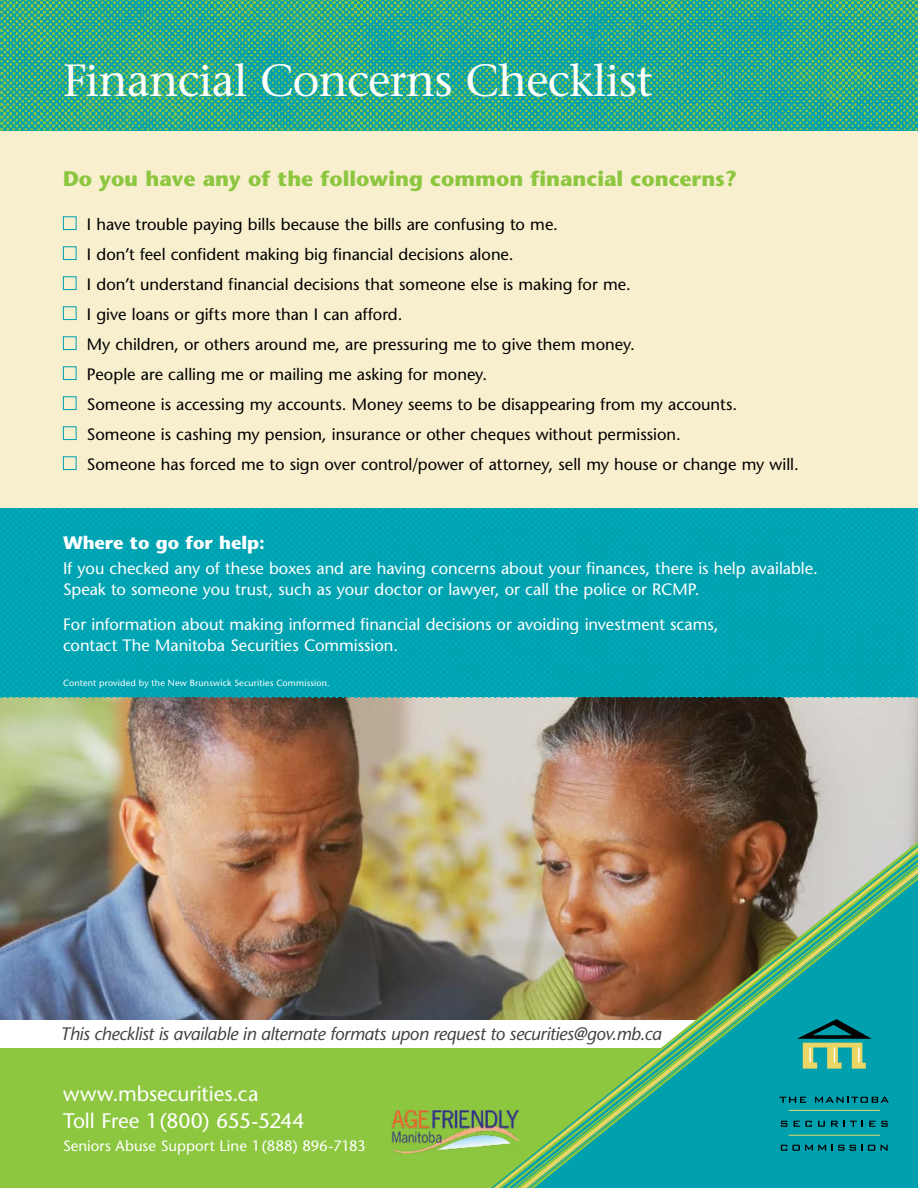
<style>
.page{position:relative;width:918px;height:1188px;background:#fff}
.page>*{position:absolute;margin:0;border:0;box-sizing:border-box;transform-origin:0 0}
.t1{font:500 45px "Stone Serif Std";letter-spacing:-.02em;color:#fff}
.t2{font:700 21px "Stone Sans Std";color:#8dc63f}
.t3{font:500 21px/27px "Stone Sans Std";letter-spacing:-.005em;color:#fff}
.t4{font:italic 500 18px "Stone Sans Std";letter-spacing:-.02em;color:#414042}
.t5{font:700 18px "Stone Sans Std";color:#fff}
.t6{font:500 16.5px/30px "Stone Sans Std";color:#000}
.t7{font:500 16.5px/21px "Stone Sans Std";color:#fff}
.t8{font:500 15px "Stone Sans Std";letter-spacing:.005em;color:#fff}
.t9{font:500 9px "Stone Sans Std";letter-spacing:.02em;color:#fff}
</style>
<div class="page">
<img style="left:0;top:698px;width:918px;height:322px">
<div style="left:0;top:0;width:918px;height:551px;background:#f7efce"></div>
<img style="left:0;top:508px;width:918px;height:190px">
<div style="left:0;top:1048px;width:918px;height:140px;background:#8dc63f"></div>
<svg style="left:447px;top:821px;width:471px;height:199px;background:#a18a71"></svg>
<img style="left:453px;top:828px;width:465px;height:360px">
<img style="left:0;top:0;width:918px;height:130px">
<div style="left:63px;top:216px;width:13px;height:14px;border:1px solid #00a0af"></div>
<div style="left:63px;top:246px;width:13px;height:14px;border:1px solid #00a0af"></div>
<div style="left:63px;top:276px;width:13px;height:14px;border:1px solid #00a0af"></div>
<div style="left:63px;top:306px;width:13px;height:14px;border:1px solid #00a0af"></div>
<div style="left:63px;top:336px;width:13px;height:14px;border:1px solid #00a0af"></div>
<div style="left:63px;top:366px;width:13px;height:14px;border:1px solid #00a0af"></div>
<div style="left:63px;top:396px;width:13px;height:14px;border:1px solid #00a0af"></div>
<div style="left:63px;top:426px;width:13px;height:14px;border:1px solid #00a0af"></div>
<div style="left:63px;top:456px;width:13px;height:14px;border:1px solid #00a0af"></div>
<svg style="left:781px;top:1145px;width:94px;height:6px"></svg>
<svg style="left:881px;top:1145px;width:7px;height:6px"></svg>
<svg style="left:781px;top:1121px;width:7px;height:6px"></svg>
<svg style="left:794px;top:1121px;width:18px;height:6px"></svg>
<svg style="left:818px;top:1121px;width:7px;height:6px"></svg>
<svg style="left:831px;top:1121px;width:7px;height:6px"></svg>
<svg style="left:844px;top:1121px;width:19px;height:6px"></svg>
<svg style="left:869px;top:1121px;width:19px;height:6px"></svg>
<svg style="left:780px;top:1097px;width:26px;height:6px"></svg>
<svg style="left:815px;top:1097px;width:74px;height:6px"></svg>
<hr style="left:789px;top:1110px;width:91px;height:1px;background:#e9d666">
<hr style="left:789px;top:1135px;width:91px;height:1px;background:#e9d666">
<svg style="left:797px;top:1019px;width:75px;height:50px;background:#409884"></svg>
<img style="left:392px;top:1110px;width:127px;height:43px">
<h1 class="t1" style="left:63px;top:54px;width:591px">Financial Concerns Checklist</h1>
<p class="t2" style="left:63px;top:167px;width:676px">Do you have any of the following common financial concerns?</p>
<p class="t6" style="left:87px;top:209px;width:713px">I have trouble paying bills because the bills are confusing to me.<br>I don’t feel confident making big financial decisions alone.<br>I don’t understand financial decisions that someone else is making for me.<br>I give loans or gifts more than I can afford.<br>My children, or others around me, are pressuring me to give them money.<br>People are calling me or mailing me asking for money.<br>Someone is accessing my accounts. Money seems to be disappearing from my accounts.<br>Someone is cashing my pension, insurance or other cheques without permission.<br>Someone has forced me to sign over control/power of attorney, sell my house or change my will.</p>
<p class="t5" style="left:63px;top:532px;width:203px">Where to go for help:</p>
<p class="t7" style="left:63px;top:558px;width:756px">If you checked any of these boxes and are having concerns about your finances, there is help available.<br>Speak to someone you trust, such as your doctor or lawyer, or call the police or RCMP.</p>
<p class="t7" style="left:63px;top:614px;width:657px">For information about making informed financial decisions or avoiding investment scams, contact The Manitoba Securities Commission.</p>
<p class="t9" style="left:63px;top:678px;width:268px">Content provided by the New Brunswick Securities Commission.</p>
<p class="t4" style="left:60px;top:1023px;width:603px">This checklist is available in alternate formats upon request to securities@gov.mb.ca</p>
<p class="t3" style="left:63px;top:1081px;width:243px">www.mbsecurities.ca<br>Toll Free 1(800) 655-5244</p>
<p class="t8" style="left:63px;top:1137px;width:304px">Seniors Abuse Support Line 1(888) 896-7183</p>
</div>
